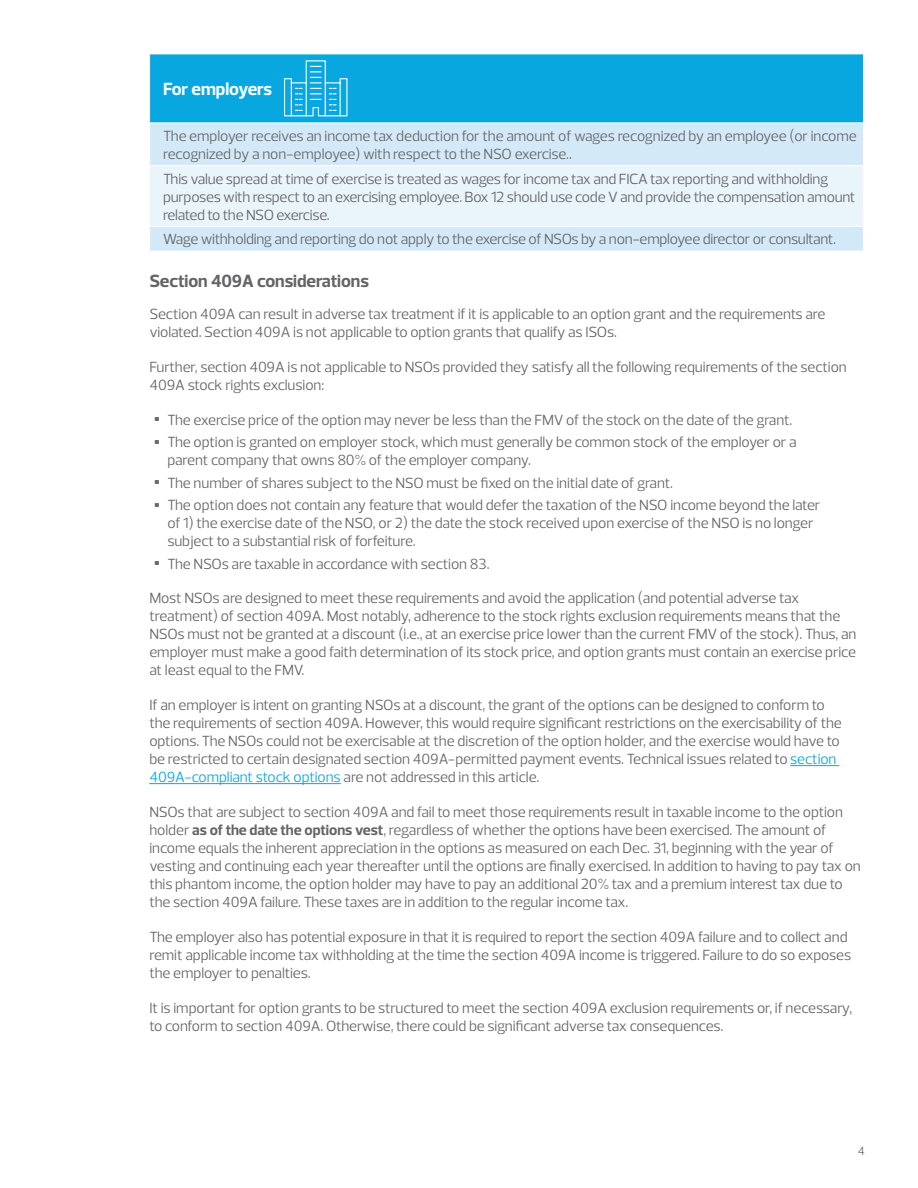
<style>
.page{position:relative;width:918px;height:1188px;background:#fff}
.page>*{position:absolute;margin:0;border:0;box-sizing:border-box;transform-origin:0 0}
.t1{font:700 18px "Prelo";letter-spacing:-.005em;color:#656568}
.t2{font:700 18px "Prelo";letter-spacing:-.005em;color:#fff}
.t3{font:15px/18px "Prelo";letter-spacing:-.015em;color:#656568}
.t4{font:12px "Prelo";color:#656568}
.s1{font-weight:900;font-size:24px}
.s2{color:#08a7e0}
.s3{font-weight:700}
</style>
<div class="page">
<hr style="left:790px;top:765px;width:49px;height:1px;background:#08a7e0">
<hr style="left:149px;top:783px;width:192px;height:1px;background:#08a7e0">
<div style="left:150px;top:54px;width:714px;height:69px;background:#08a7e0"></div>
<div style="left:150px;top:124px;width:713px;height:127px;background:#d4e9f7"></div>
<div style="left:150px;top:166px;width:714px;height:60px;background:#e9f4fb"></div>
<hr style="left:149px;top:165px;width:715px;height:1px;background:#fff">
<hr style="left:863px;top:166px;width:1px;height:60px;background:#fff">
<hr style="left:149px;top:54px;width:715px;height:1px;background:#fff">
<hr style="left:863px;top:54px;width:1px;height:69px;background:#fff">
<hr style="left:149px;top:226px;width:715px;height:1px;background:#fff">
<svg style="left:284px;top:60px;width:64px;height:57px"></svg>
<p class="t2" style="left:163px;top:79px;width:110px">For employers</p>
<p class="t3" style="left:163px;top:127px;width:695px">The employer receives an income tax deduction for the amount of wages recognized by an employee (or income recognized by a non-employee) with respect to the NSO exercise..</p>
<p class="t3" style="left:163px;top:169px;width:694px">This value spread at time of exercise is treated as wages for income tax and FICA tax reporting and withholding purposes with respect to an exercising employee. Box 12 should use code V and provide the compensation amount related to the NSO exercise.</p>
<p class="t3" style="left:163px;top:230px;width:674px">Wage withholding and reporting do not apply to the exercise of NSOs by a non-employee director or consultant.</p>
<p class="t1" style="left:149px;top:271px;width:221px">Section 409A considerations</p>
<p class="t3" style="left:149px;top:304px;width:678px">Section 409A can result in adverse tax treatment if it is applicable to an option grant and the requirements are violated. Section 409A is not applicable to option grants that qualify as ISOs.</p>
<p class="t3" style="left:149px;top:357px;width:699px">Further, section 409A is not applicable to NSOs provided they satisfy all the following requirements of the section<br>409A stock rights exclusion:</p>
<p class="t3" style="left:154px;top:410px;width:640px"><span class="s1">•</span> The exercise price of the option may never be less than the FMV of the stock on the date of the grant.</p>
<p class="t3" style="left:167px;top:433px;width:631px;text-indent:-14px"><span class="s1">•</span> The option is granted on employer stock, which must generally be common stock of the employer or a parent company that owns 80% of the employer company.</p>
<p class="t3" style="left:154px;top:473px;width:521px"><span class="s1">•</span> The number of shares subject to the NSO must be fixed on the initial date of grant.</p>
<p class="t3" style="left:167px;top:496px;width:655px;text-indent:-14px"><span class="s1">•</span> The option does not contain any feature that would defer the taxation of the NSO income beyond the later of 1) the exercise date of the NSO, or 2) the date the stock received upon exercise of the NSO is no longer subject to a substantial risk of forfeiture.</p>
<p class="t3" style="left:154px;top:554px;width:337px"><span class="s1">•</span> The NSOs are taxable in accordance with section 83.</p>
<p class="t3" style="left:149px;top:589px;width:709px">Most NSOs are designed to meet these requirements and avoid the application (and potential adverse tax treatment) of section 409A. Most notably, adherence to the stock rights exclusion requirements means that the NSOs must not be granted at a discount (i.e., at an exercise price lower than the current FMV of the stock). Thus, an employer must make a good faith determination of its stock price, and option grants must contain an exercise price at least equal to the FMV.</p>
<p class="t3" style="left:149px;top:696px;width:694px">If an employer is intent on granting NSOs at a discount, the grant of the options can be designed to conform to the requirements of section 409A. However, this would require significant restrictions on the exercisability of the options. The NSOs could not be exercisable at the discretion of the option holder, and the exercise would have to be restricted to certain designated section 409A-permitted payment events. Technical issues related to <span class="s2">section 409A-compliant stock options</span> are not addressed in this article.</p>
<p class="t3" style="left:149px;top:803px;width:713px">NSOs that are subject to section 409A and fail to meet those requirements result in taxable income to the option holder <span class="s3">as of the date the options vest</span>, regardless of whether the options have been exercised. The amount of income equals the inherent appreciation in the options as measured on each Dec. 31, beginning with the year of vesting and continuing each year thereafter until the options are finally exercised. In addition to having to pay tax on this phantom income, the option holder may have to pay an additional 20% tax and a premium interest tax due to the section 409A failure. These taxes are in addition to the regular income tax.</p>
<p class="t3" style="left:149px;top:928px;width:703px">The employer also has potential exposure in that it is required to report the section 409A failure and to collect and remit applicable income tax withholding at the time the section 409A income is triggered. Failure to do so exposes the employer to penalties.</p>
<p class="t3" style="left:149px;top:999px;width:704px">It is important for option grants to be structured to meet the section 409A exclusion requirements or, if necessary, to conform to section 409A. Otherwise, there could be significant adverse tax consequences.</p>
<p class="t4" style="left:858px;top:1144px;width:9px">4</p>
</div>
